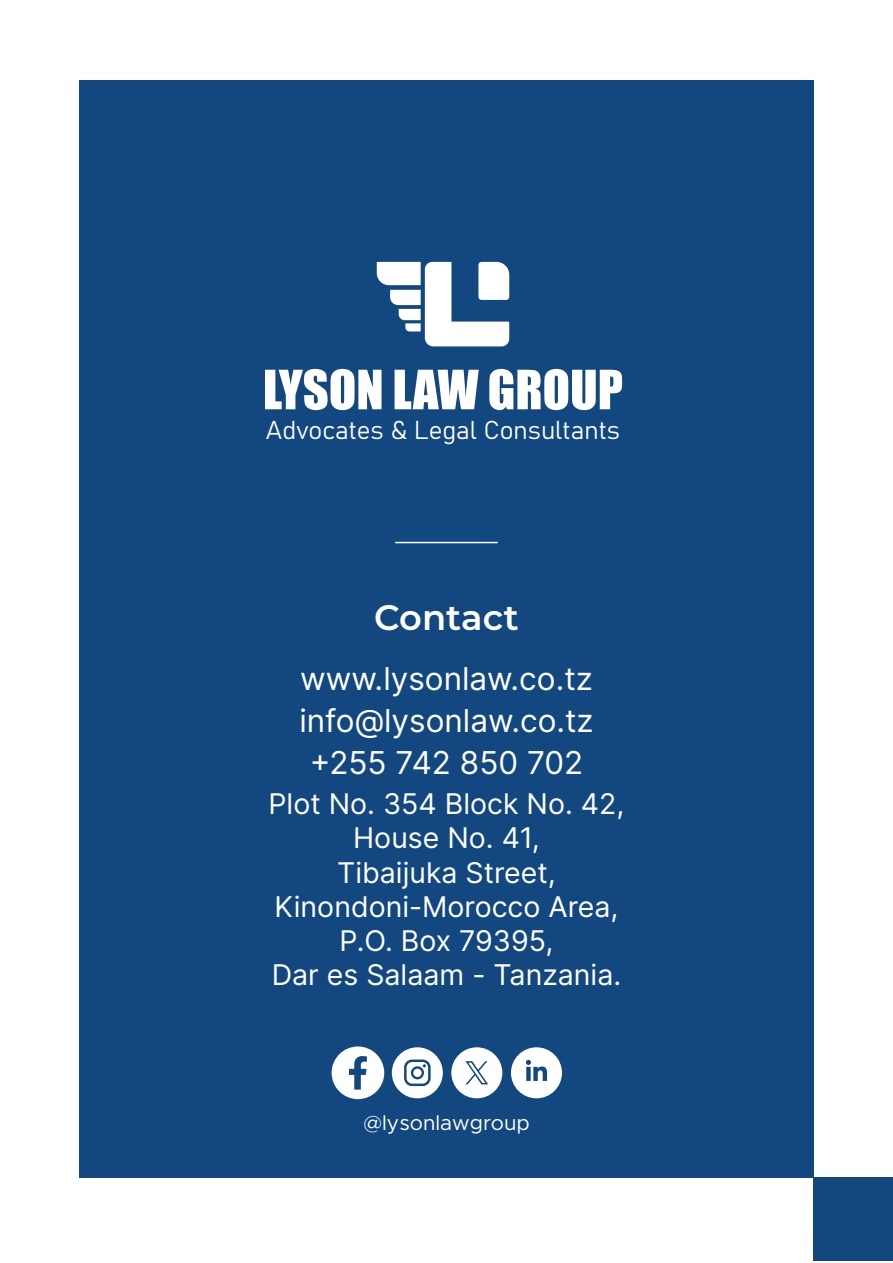
<style>
.page{position:relative;width:893px;height:1263px;background:#fff}
.page>*{position:absolute;margin:0;border:0;box-sizing:border-box;transform-origin:0 0}
.t1{font:50.1px "Impact";color:#fff}
.t2{font:600 35.4px "Montserrat";color:#fff}
.t3{font:31.5px/42.2px "Inter";color:#fff;text-align:center}
.t4{font:28.5px/34.2px "Inter";color:#fff;text-align:center}
.t5{font:25.5px "Bahnschrift";color:#fff}
.t6{font:21px "Metropolis";color:#fff}
</style>
<div class="page">
<div style="left:79px;top:80px;width:735px;height:1097px;background:#12487f"></div>
<div style="left:814px;top:1177px;width:79px;height:84px;background:#12487f"></div>
<hr style="left:395px;top:542px;width:103px;height:1px;background:#fff">
<svg style="left:377px;top:262px;width:132px;height:84px"></svg>
<div style="left:511px;top:1047px;width:51px;height:51px;background:#fff;border-radius:50%"></div>
<svg style="left:526px;top:1060px;width:21px;height:21px"></svg>
<div style="left:392px;top:1047px;width:51px;height:51px;background:#fff;border-radius:50%"></div>
<svg style="left:404px;top:1059px;width:27px;height:27px"></svg>
<div style="left:451px;top:1047px;width:51px;height:51px;background:#fff;border-radius:50%"></div>
<svg style="left:465px;top:1061px;width:23px;height:23px"></svg>
<div style="left:332px;top:1046px;width:52px;height:53px;background:#fff;border-radius:50%"></div>
<svg style="left:349px;top:1056px;width:18px;height:33px"></svg>
<h1 class="t1" style="left:263px;top:351px;width:362px">LYSON LAW GROUP</h1>
<p class="t5" style="left:266px;top:411px;width:356px">Advocates &amp; Legal Consultants</p>
<p class="t2" style="left:374px;top:592px;width:146px">Contact</p>
<p class="t3" style="left:299px;top:657px;width:296px">www.lysonlaw.co.tz info@lysonlaw.co.tz +255 742 850 702</p>
<p class="t4" style="left:268px;top:786px;width:357px">Plot No. 354 Block No. 42,<br>House No. 41,<br>Tibaijuka Street,<br>Kinondoni-Morocco Area,<br>P.O. Box 79395,<br>Dar es Salaam - Tanzania.</p>
<p class="t6" style="left:364px;top:1110px;width:168px">@lysonlawgroup</p>
</div>
